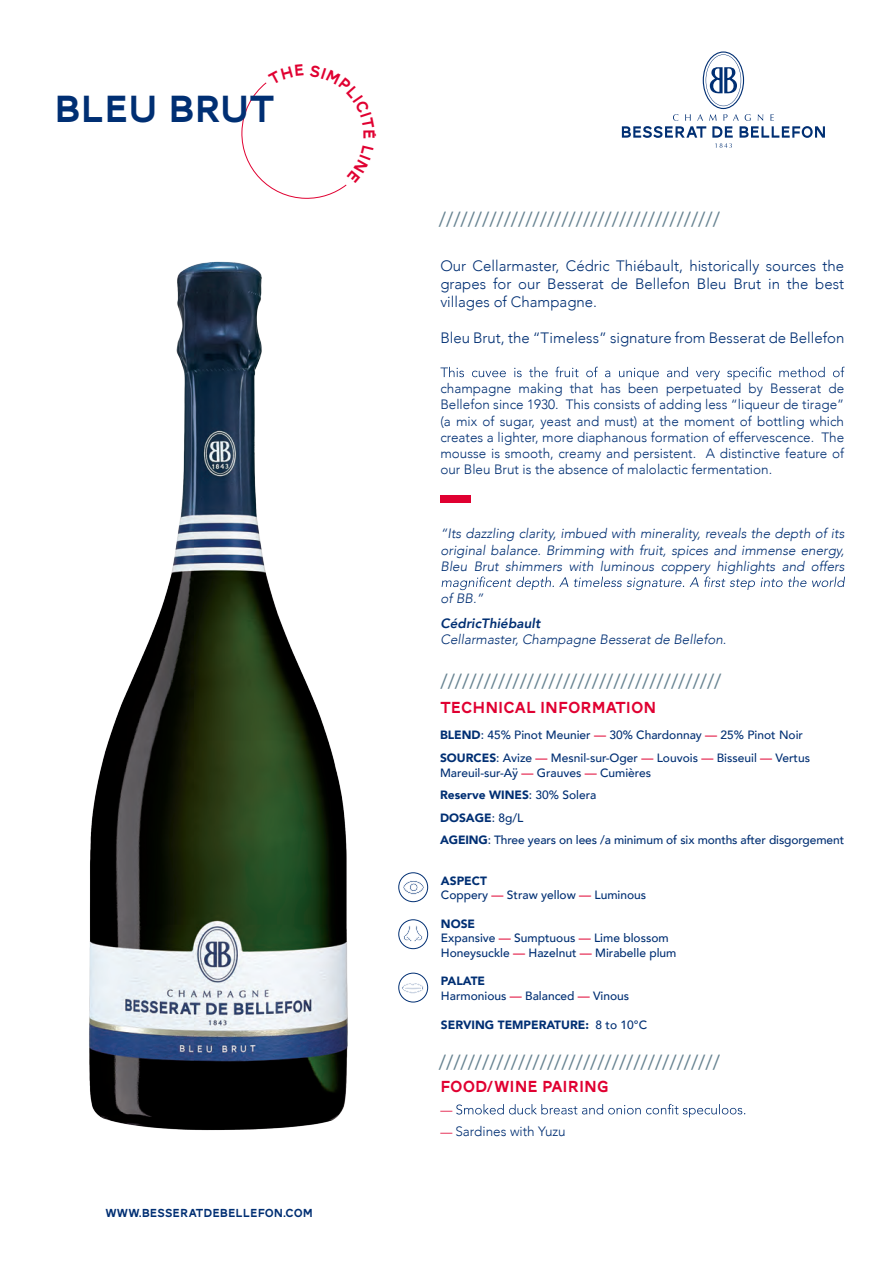
<style>
.page{position:relative;width:893px;height:1263px;background:#fff}
.page>*{position:absolute;margin:0;border:0;box-sizing:border-box;transform-origin:0 0}
.t1{font:60px "AW Conqueror Std Carved One";color:#e00031}
.t2{font:39px "AW Conqueror Std Carved One";color:#002f73}
.t3{font:21px "Myriad Pro";color:#678391}
.t4{font:16.5px "AW Conqueror Std Carved One";color:#e00031}
.t5{font:300 15px/18px "Avenir";color:#002f73;text-align:justify}
.t6{font:300 13.5px/16.2px "Avenir";color:#002f73;text-align:justify}
.t7{font:italic 300 13.5px/16.2px "Avenir";color:#002f73;text-align:justify}
.t8{font:italic 800 13.5px "Avenir";color:#002f73}
.t9{font:500 12px/22.5px "Avenir";color:#002f73}
.t10{font:12px "AW Conqueror Std Carved One";color:#002f73}
.t11{font:900 12px "Avenir";color:#002f73}
.t12{font:300 12px "Avenir";color:#e00031}
.s1{font-weight:900}
.s2{color:#e00031}
.s3{font-weight:500}
.s4{font-size:12px;color:#e00031}
</style>
<div class="page">
<svg style="left:622px;top:51px;width:203px;height:97px"></svg>
<svg style="left:440px;top:367px;width:405px;height:13px"></svg>
<svg style="left:442px;top:576px;width:403px;height:14px"></svg>
<img style="left:89px;top:261px;width:259px;height:870px">
<svg style="left:399px;top:873px;width:29px;height:29px"></svg>
<div style="left:398px;top:872px;width:30px;height:30px;border:1px solid #002f73;border-radius:50%"></div>
<svg style="left:403px;top:880px;width:21px;height:15px"></svg>
<svg style="left:399px;top:920px;width:29px;height:29px"></svg>
<div style="left:398px;top:919px;width:30px;height:30px;border:1px solid #002f73;border-radius:50%"></div>
<svg style="left:402px;top:925px;width:21px;height:17px"></svg>
<div style="left:398px;top:973px;width:30px;height:29px;border:1px solid #002f73;border-radius:50%"></div>
<svg style="left:402px;top:983px;width:22px;height:11px"></svg>
<svg style="left:456px;top:1104px;width:289px;height:13px"></svg>
<svg style="left:241px;top:82px;width:106px;height:117px"></svg>
<h2 class="t2" style="left:54px;top:88px;width:222px">BLEU BRUT</h2>
<p class="t10" style="left:105px;top:1207px;width:209px">WWW.BESSERATDEBELLEFON.COM</p>
<h3 class="t3" style="left:439px;top:206px;width:282px">///////////////////////////////////////</h3>
<p class="t5" style="left:440px;top:257px;width:405px">Our Cellarmaster, Cédric Thiébault, historically sources the grapes for our Besserat de Bellefon Bleu Brut in the best villages of Champagne.</p>
<p class="t5" style="left:440px;top:329px;width:406px">Bleu Brut, the “Timeless” signature from Besserat de Bellefon</p>
<p class="t6" style="left:440px;top:380px;width:405px">champagne making that has been perpetuated by Besserat de Bellefon since 1930. This consists of adding less “liqueur de tirage” (a mix of sugar, yeast and must) at the moment of bottling which creates a lighter, more diaphanous formation of effervescence. The mousse is smooth, creamy and persistent. A distinctive feature of our Bleu Brut is the absence of malolactic fermentation.</p>
<h1 class="t1" style="left:440px;top:442px;width:31px">_</h1>
<p class="t7" style="left:441px;top:525px;width:405px">“Its dazzling clarity, imbued with minerality, reveals the depth of its original balance. Brimming with fruit, spices and immense energy, Bleu Brut shimmers with luminous coppery highlights and offers</p>
<p class="t7" style="left:441px;top:590px;width:45px">of BB.”</p>
<p class="t8" style="left:441px;top:615px;width:101px">CédricThiébault</p>
<p class="t7" style="left:441px;top:631px;width:287px">Cellarmaster, Champagne Besserat de Bellefon.</p>
<h3 class="t3" style="left:441px;top:668px;width:282px">///////////////////////////////////////</h3>
<h3 class="t4" style="left:441px;top:698px;width:217px">TECHNICAL INFORMATION</h3>
<p class="t9" style="left:440px;top:723px;width:372px"><span class="s1">BLEND</span>: 45% Pinot Meunier <span class="s2">—</span> 30% Chardonnay <span class="s2">—</span> 25% Pinot Noir<br><span class="s1">SOURCES</span>: Avize <span class="s2">—</span> Mesnil-sur-Oger <span class="s2">—</span> Louvois <span class="s2">—</span> Bisseuil <span class="s2">—</span> Vertus</p>
<p class="t9" style="left:440px;top:760px;width:406px">Mareuil-sur-Aÿ <span class="s2">—</span> Grauves <span class="s2">—</span> Cumières<br><span class="s1">Reserve WINES</span>: 30% Solera<br><span class="s1">DOSAGE</span>: 8g/L<br><span class="s1">AGEING</span>: Three years on lees /a minimum of six months after disgorgement</p>
<p class="t9" style="left:441px;top:872px;width:207px;line-height:14.4px"><span class="s1">ASPECT<br></span>Coppery <span class="s2">—</span> Straw yellow <span class="s2">—</span> Luminous</p>
<p class="t9" style="left:441px;top:916px;width:237px;line-height:14.4px"><span class="s1">NOSE<br></span>Expansive <span class="s2">—</span> Sumptuous <span class="s2">—</span> Lime blossom<br>Honeysuckle <span class="s2">—</span> Hazelnut <span class="s2">—</span> Mirabelle plum</p>
<p class="t9" style="left:441px;top:973px;width:190px;line-height:14.4px"><span class="s1">PALATE<br></span>Harmonious <span class="s2">—</span> Balanced <span class="s2">—</span> Vinous</p>
<p class="t11" style="left:441px;top:1014px;width:208px">SERVING TEMPERATURE: <span class="s3">8 to 10°C</span></p>
<h3 class="t3" style="left:439px;top:1049px;width:282px">///////////////////////////////////////</h3>
<h3 class="t4" style="left:440px;top:1078px;width:170px">FOOD/WINE PAIRING</h3>
<p class="t12" style="left:440px;top:1103px;width:13px">—</p>
<p class="t6" style="left:440px;top:1123px;width:127px"><span class="s4">—</span> Sardines with Yuzu</p>
</div>
